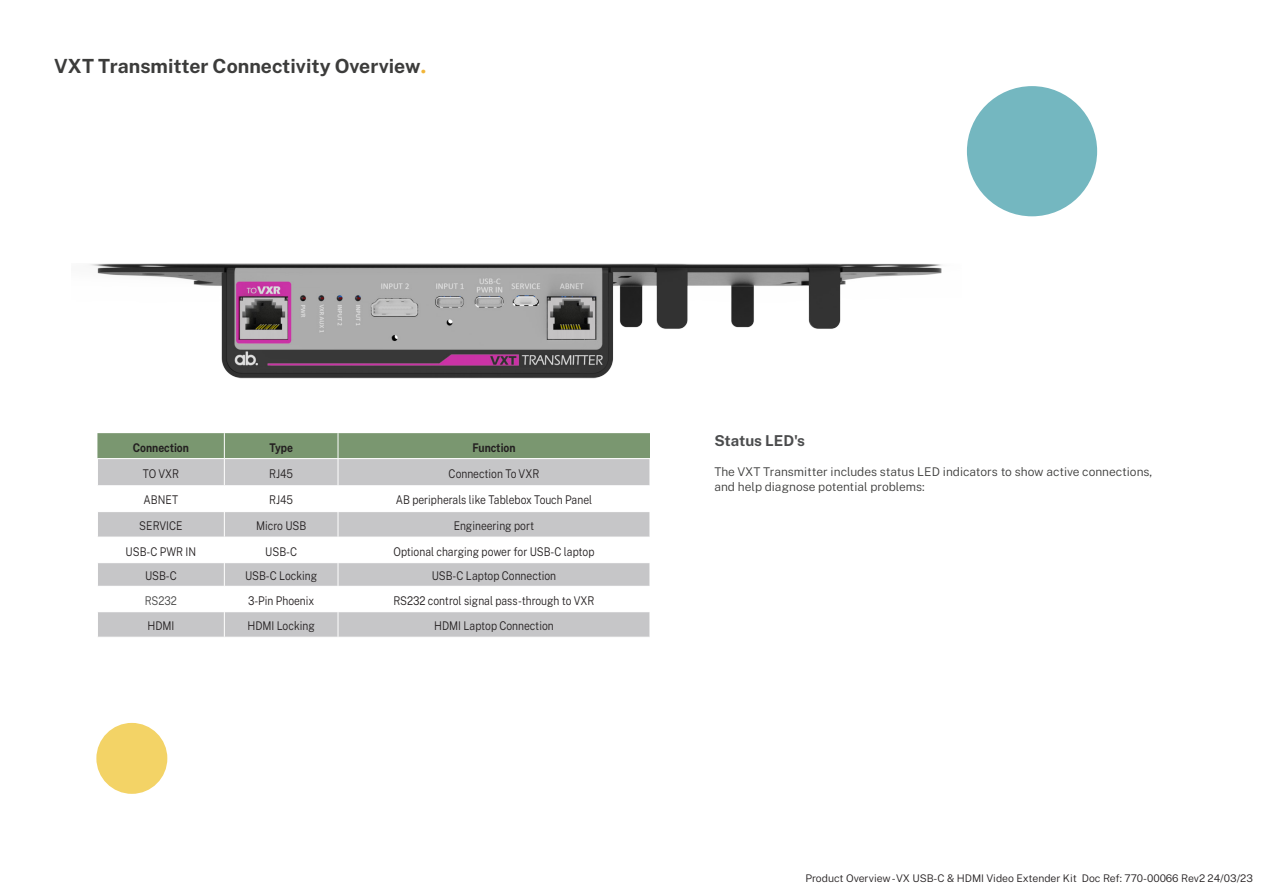
<style>
.page{position:relative;width:1263px;height:893px;background:#fff}
.page>*{position:absolute;margin:0;border:0;box-sizing:border-box;transform-origin:0 0}
.t1{font:700 19.5px "Public Sans";color:#3c3c3b}
.t2{font:700 15px "Public Sans";color:#4b4c4d}
.t3{font:300 12px "Public Sans";color:#231f20;scale:.86 1}
.t4{font:300 12px/15px "Public Sans";color:#3c3c3b}
.t5{font:700 12px "Public Sans";color:#231f20;scale:.86 1}
.t6{font:300 12px "Public Sans";color:#454545;scale:.86 1}
.t7{font:300 10.5px "Public Sans";color:#231f20}
.s1{font-family:"Times New Roman";font-size:24px;color:#f1b538}
</style>
<div class="page">
<div style="left:967px;top:86px;width:130px;height:130px;background:#74b7c0;border-radius:50%"></div>
<div style="left:96px;top:723px;width:71px;height:71px;background:#f3d366;border-radius:50%"></div>
<img style="left:90px;top:264px;width:852px;height:115px">
<svg style="left:97px;top:433px;width:553px;height:204px"></svg>
<p class="t1" style="left:54px;top:51px;width:374px">VXT Transmitter Connectivity Overview<span class="s1">.</span></p>
<p class="t5" style="left:133px;top:438px;width:67px">Connection</p>
<p class="t5" style="left:269px;top:438px;width:29px">Type</p>
<p class="t5" style="left:472px;top:438px;width:52px">Function</p>
<p class="t3" style="left:143px;top:465px;width:44px">TO VXR</p>
<p class="t3" style="left:269px;top:465px;width:29px">RJ45</p>
<p class="t3" style="left:449px;top:465px;width:107px">Connection To VXR</p>
<p class="t3" style="left:144px;top:491px;width:42px">ABNET</p>
<p class="t3" style="left:269px;top:491px;width:29px">RJ45</p>
<p class="t3" style="left:396px;top:491px;width:230px">AB peripherals like Tablebox Touch Panel</p>
<p class="t3" style="left:139px;top:517px;width:52px">SERVICE</p>
<p class="t3" style="left:256px;top:517px;width:60px">Micro USB</p>
<p class="t3" style="left:454px;top:517px;width:95px">Engineering port</p>
<p class="t3" style="left:126px;top:542px;width:83px">USB-C PWR IN</p>
<p class="t3" style="left:265px;top:542px;width:38px">USB-C</p>
<p class="t3" style="left:394px;top:542px;width:235px">Optional charging power for USB-C laptop</p>
<p class="t3" style="left:145px;top:567px;width:38px">USB-C</p>
<p class="t3" style="left:245px;top:567px;width:85px">USB-C Locking</p>
<p class="t3" style="left:432px;top:567px;width:146px">USB-C Laptop Connection</p>
<p class="t6" style="left:145px;top:592px;width:39px">RS232</p>
<p class="t3" style="left:248px;top:592px;width:79px">3-Pin Phoenix</p>
<p class="t3" style="left:393px;top:592px;width:235px">RS232 control signal pass-through to VXR</p>
<p class="t3" style="left:147px;top:617px;width:33px">HDMI</p>
<p class="t3" style="left:247px;top:617px;width:80px">HDMI Locking</p>
<p class="t3" style="left:434px;top:617px;width:141px">HDMI Laptop Connection</p>
<p class="t2" style="left:714px;top:430px;width:92px">Status LED's</p>
<p class="t4" style="left:714px;top:464px;width:439px">The VXT Transmitter includes status LED indicators to show active connections, and help diagnose potential problems:</p>
<p class="t7" style="left:805px;top:870px;width:449px">Product Overview -VX USB-C &amp; HDMI Video Extender Kit Doc Ref: 770-00066 Rev2 24/03/23</p>
</div>
